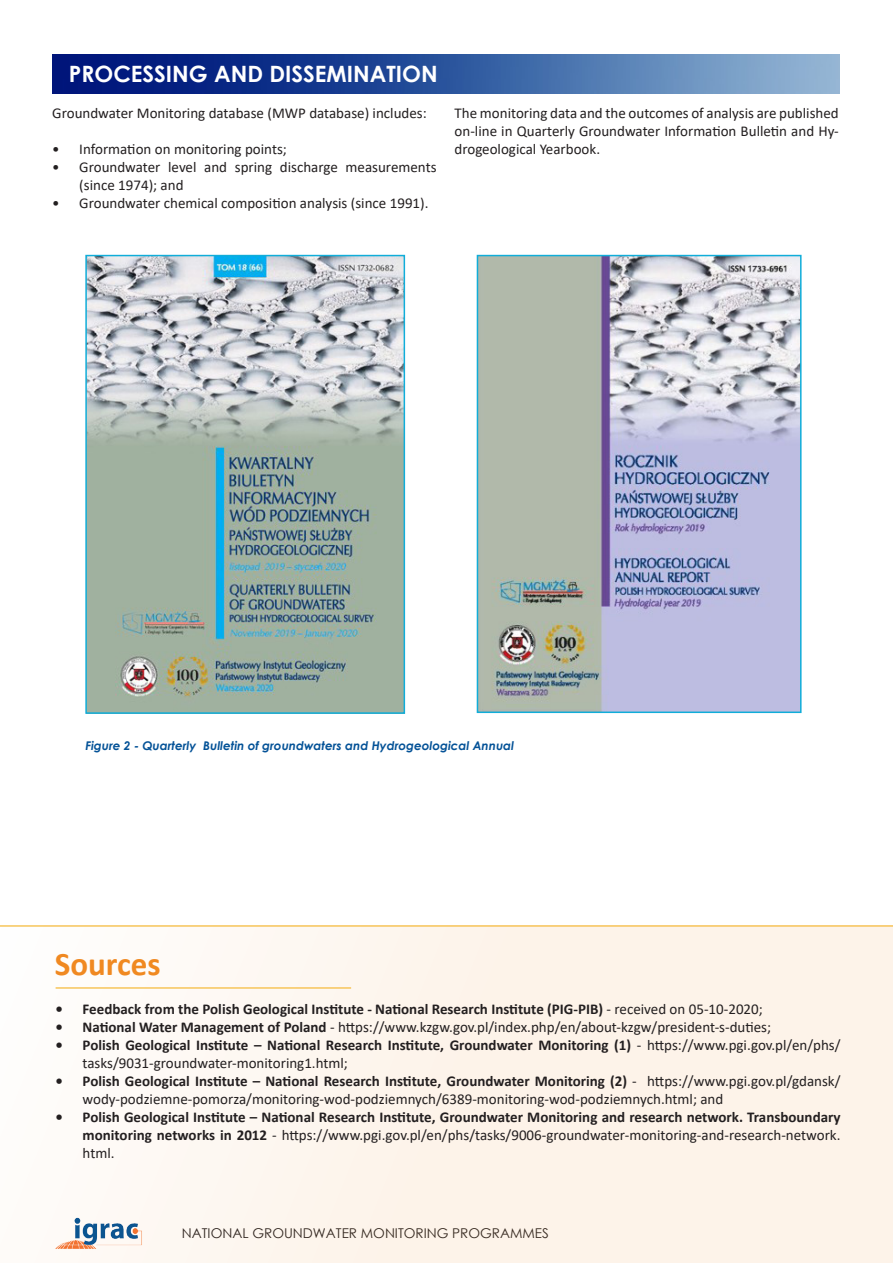
<style>
.page{position:relative;width:893px;height:1263px;background:#fff}
.page>*{position:absolute;margin:0;border:0;box-sizing:border-box;transform-origin:0 0}
.t1{font:700 33px "Calibri";color:#f08921}
.t2{font:700 22.5px "Century Gothic";color:#fff}
.t3{font:15px/18px "Calibri";color:#231f20}
.t4{font:700 15px/18px "Calibri";color:#231f20}
.t5{font:13.5px "Century Gothic";color:#231f20}
.t6{font:italic 700 12px "Century Gothic";color:#045297}
.s1{font-weight:400}
.s2{font-weight:700}
</style>
<div class="page">
<img style="left:53px;top:54px;width:786px;height:39px">
<div style="left:0;top:926px;width:893px;height:337px;background:linear-gradient(to right,#fcf9f6,#fdf1e5)"></div>
<hr style="left:56px;top:987px;width:295px;height:2px;background:#f7c55a">
<hr style="left:0;top:925px;width:893px;height:2px;background:#f7c55a">
<img style="left:88px;top:258px;width:314px;height:453px">
<div style="left:85px;top:255px;width:320px;height:459px;border:2px solid #10add9"></div>
<img style="left:480px;top:258px;width:318px;height:452px">
<div style="left:477px;top:255px;width:324px;height:458px;border:2px solid #10add9"></div>
<hr style="left:892px;top:0;width:1px;height:217px;background:#e2e3e3">
<h2 class="t2" style="left:69px;top:57px;width:371px">PROCESSING AND DISSEMINATION</h2>
<p class="t3" style="left:52px;top:104px;width:376px">Groundwater Monitoring database (MWP database) includes:</p>
<p class="t3" style="left:52px;top:140px;width:236px">• Information on monitoring points;</p>
<p class="t3" style="left:79px;top:158px;width:359px;text-indent:-27px">• Groundwater level and spring discharge measurements (since 1974); and</p>
<p class="t3" style="left:52px;top:194px;width:378px">• Groundwater chemical composition analysis (since 1991).</p>
<p class="t3" style="left:455px;top:104px;width:386px;text-align:justify">The monitoring data and the outcomes of analysis are published on-line in Quarterly Groundwater Information Bulletin and Hy&shy;drogeological Yearbook.</p>
<p class="t6" style="left:85px;top:737px;width:430px">Figure 2 - Quarterly Bulletin of groundwaters and Hydrogeological Annual</p>
<h1 class="t1" style="left:55px;top:941px;width:107px">Sources</h1>
<p class="t4" style="left:56px;top:1000px;width:709px">• Feedback from the Polish Geological Institute - National Research Institute (PIG-PIB) <span class="s1">- received on 05-10-2020;</span></p>
<p class="t3" style="left:56px;top:1018px;width:717px"><span class="s2">• National Water Management of Poland</span> - https://www.kzgw.gov.pl/index.php/en/about-kzgw/president-s-duties;</p>
<p class="t4" style="left:83px;top:1036px;width:759px;text-indent:-27px">• Polish Geological Institute – National Research Institute, Groundwater Monitoring (1) <span class="s1">- https://www.pgi.gov.pl/en/phs/ tasks/9031-groundwater-monitoring1.html;</span></p>
<p class="t3" style="left:83px;top:1072px;width:759px;text-indent:-27px"><span class="s2">• Polish Geological Institute – National Research Institute, Groundwater Monitoring (2)</span> - https://www.pgi.gov.pl/gdansk/ wody-podziemne-pomorza/monitoring-wod-podziemnych/6389-monitoring-wod-podziemnych.html; and</p>
<p class="t4" style="left:83px;top:1108px;width:759px;text-align:justify;text-indent:-27px">• Polish Geological Institute – National Research Institute, Groundwater Monitoring and research network. Transboundary monitoring networks in 2012 <span class="s1">- https://www.pgi.gov.pl/en/phs/tasks/9006-groundwater-monitoring-and-research-network. html.</span></p>
<p class="t5" style="left:182px;top:1224px;width:368px">NATIONAL GROUNDWATER MONITORING PROGRAMMES</p>
</div>
